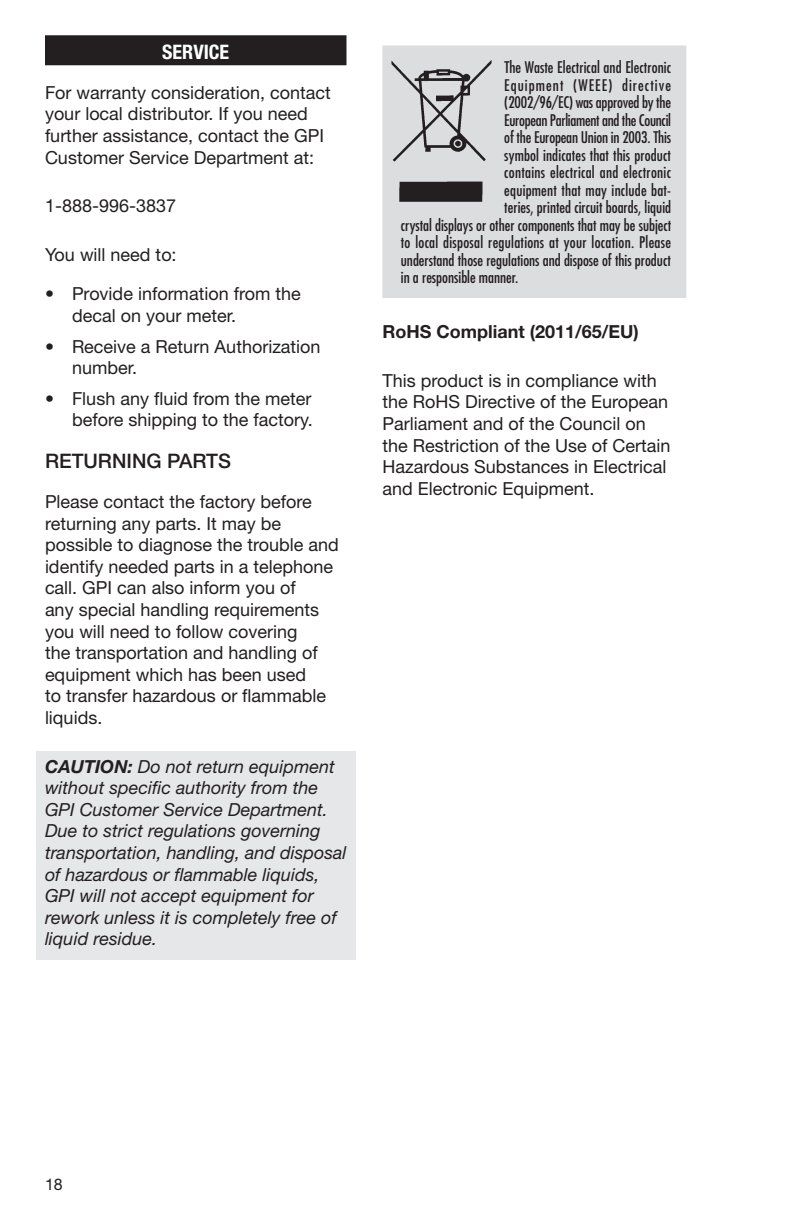
<style>
.page{position:relative;width:792px;height:1224px;background:#fff}
.page>*{position:absolute;margin:0;border:0;box-sizing:border-box;transform-origin:0 0}
.Sub_Section{font:500 20px "Helvetica Neue LT Std";color:#231f20}
.Section_Header{font:700 condensed 20px "Helvetica Neue LT Std";color:#fff}
.Body_Text{font:18px/21.6px "Helvetica Neue LT Std";color:#231f20}
.Caution{font:italic 18px/21.6px "Helvetica Neue LT Std";color:#231f20}
.Body_Text-2{font:700 18px "Helvetica Neue LT Std";color:#231f20}
.t1{font:16px "Helvetica Neue LT Std";color:#231f20}
.t2{font:condensed 15.6px "Futura";color:#231f20}
.t3{font:condensed 15.6px "Futura";letter-spacing:.02em;color:#231f20}
.t4{font:condensed 15.6px "Futura";letter-spacing:-.02em;color:#231f20}
.t5{font:condensed 15.6px "Futura";letter-spacing:.07em;color:#231f20}
.s1{font-weight:700}
</style>
<div class="page">
<div style="left:45px;top:35px;width:301px;height:30px;background:#231f20"></div>
<div style="left:36px;top:751px;width:320px;height:209px;background:#e6e7e9"></div>
<div style="left:383px;top:46px;width:303px;height:251px;background:#dcdddf"></div>
<div style="left:383px;top:46px;width:303px;height:252px;border:1px solid #dcdddf"></div>
<img style="left:391px;top:60px;width:101px;height:142px">
<p class="Section_Header" style="left:162px;top:40px;width:69px">SERVICE</p>
<p class="Body_Text" style="left:45px;top:81px;width:288px">For warranty consideration, contact your local distributor. If you need further assistance, contact the GPI Customer Service Department at:</p>
<p class="Body_Text" style="left:45px;top:195px;width:133px">1-888-996-3837</p>
<p class="Body_Text" style="left:45px;top:243px;width:133px">You will need to:</p>
<p class="Body_Text" style="left:72px;top:283px;width:230px;text-indent:-27px">• Provide information from the decal on your meter.</p>
<p class="Body_Text" style="left:72px;top:335px;width:250px;text-indent:-27px">• Receive a Return Authorization number.</p>
<p class="Body_Text" style="left:45px;top:387px;width:269px;text-align:right">• Flush any fluid from the meter before shipping to the factory.</p>
<p class="Sub_Section" style="left:45px;top:449px;width:187px">RETURNING PARTS</p>
<p class="Body_Text" style="left:45px;top:491px;width:295px">Please contact the factory before returning any parts. It may be possible to diagnose the trouble and identify needed parts in a telephone call. GPI can also inform you of<br>any special handling requirements you will need to follow covering<br>the transportation and handling of equipment which has been used<br>to transfer hazardous or flammable liquids.</p>
<p class="Caution" style="left:45px;top:755px;width:303px"><span class="s1">CAUTION:</span> Do not return equipment without specific authority from the GPI Customer Service Department.<br>Due to strict regulations governing transportation, handling, and disposal of hazardous or flammable liquids, GPI will not accept equipment for rework unless it is completely free of liquid residue.</p>
<p class="t2" style="left:504px;top:58px;width:168px">The Waste Electrical and Electronic</p>
<p class="t5" style="left:504px;top:75px;width:168px">Equipment (WEEE) directive</p>
<p class="t2" style="left:504px;top:93px;width:168px">(2002/96/EC) was approved by the</p>
<p class="t4" style="left:504px;top:110px;width:168px">European Parliament and the Council</p>
<p class="t2" style="left:504px;top:128px;width:168px">of the European Union in 2003. This</p>
<p class="t2" style="left:504px;top:145px;width:168px">symbol indicates that this product</p>
<p class="t3" style="left:504px;top:163px;width:168px">contains electrical and electronic</p>
<p class="t2" style="left:504px;top:180px;width:168px">equipment that may include bat-</p>
<p class="t2" style="left:504px;top:198px;width:168px">teries, printed circuit boards, liquid</p>
<p class="t2" style="left:401px;top:215px;width:272px">crystal displays or other components that may be subject</p>
<p class="t3" style="left:401px;top:233px;width:272px">to local disposal regulations at your location. Please</p>
<p class="t2" style="left:401px;top:250px;width:271px">understand those regulations and dispose of this product</p>
<p class="t2" style="left:401px;top:268px;width:119px">in a responsible manner.</p>
<p class="Body_Text-2" style="left:382px;top:321px;width:258px">RoHS Compliant (2011/65/EU)</p>
<p class="Body_Text" style="left:382px;top:369px;width:290px">This product is in compliance with the RoHS Directive of the European Parliament and of the Council on the Restriction of the Use of Certain Hazardous Substances in Electrical and Electronic Equipment.</p>
<p class="t1" style="left:45px;top:1175px;width:19px">18</p>
</div>
